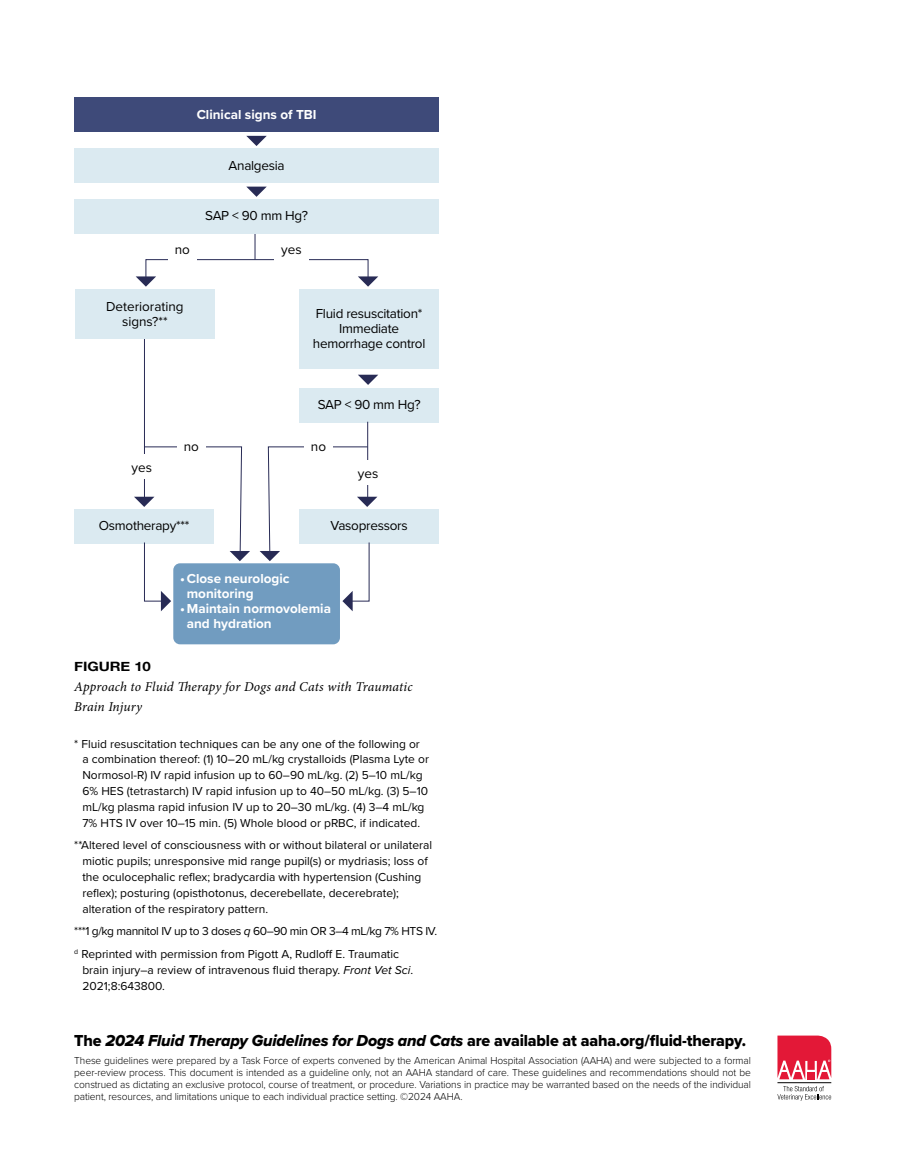
<style>
.page{position:relative;width:905px;height:1175px;background:#fff}
.page>*{position:absolute;margin:0;border:0;box-sizing:border-box;transform-origin:0 0}
.t1{font:16.5px "Proxima Nova Extrabld";letter-spacing:-.01em;color:#000}
.t2{font:13.5px/15px "Proxima Nova";letter-spacing:-.02em;color:#000;text-align:center}
.t3{font:700 13.5px/15px "Proxima Nova";color:#fff}
.t4{font:italic 13.5px/20.4px "Minion Pro";letter-spacing:.01em;color:#000}
.t5{font:13.5px/15px "Proxima Nova";color:#000;text-align:center}
.t6{font:700 12.9px "Helvetica Neue";letter-spacing:-.005em;color:#000;scale:1.16 1}
.t7{font:12px/15.9px "Proxima Nova";color:#000}
.t8{font:300 10.5px/12px "Proxima Nova";letter-spacing:-.01em;color:#000;text-align:justify}
.s1{font-style:italic}
.s2{font-family:"Proxima Nova Extrabld It"}
</style>
<div class="page">
<hr style="left:777px;top:1082px;width:54px;height:1px;background:#000">
<svg style="left:777px;top:1035px;width:54px;height:44px;background:#e8425b"></svg>
<svg style="left:777px;top:1085px;width:54px;height:15px"></svg>
<hr style="left:144px;top:337px;width:1px;height:165px;background:#282b55">
<div style="left:146px;top:259px;width:222px;height:23px;border:1px solid #282b55"></div>
<svg style="left:136px;top:276px;width:20px;height:11px"></svg>
<svg style="left:358px;top:276px;width:20px;height:11px"></svg>
<svg style="left:255px;top:234px;width:1px;height:25px"></svg>
<div style="left:168px;top:237px;width:29px;height:31px;background:#fff"></div>
<div style="left:274px;top:237px;width:34px;height:31px;background:#fff"></div>
<div style="left:74px;top:97px;width:365px;height:35px;background:#3e4a79"></div>
<div style="left:74px;top:148px;width:365px;height:35px;background:#dbeaf1"></div>
<div style="left:74px;top:199px;width:365px;height:35px;background:#dbeaf1"></div>
<div style="left:299px;top:387px;width:140px;height:35px;background:#dbeaf1"></div>
<div style="left:299px;top:508px;width:140px;height:35px;background:#dbeaf1"></div>
<div style="left:74px;top:508px;width:140px;height:35px;background:#dbeaf1"></div>
<div style="left:173px;top:563px;width:167px;height:81px;background:#719cc0;border-radius:7px"></div>
<svg style="left:246px;top:136px;width:21px;height:10px"></svg>
<svg style="left:246px;top:187px;width:21px;height:10px"></svg>
<div style="left:75px;top:289px;width:140px;height:50px;background:#dbeaf1"></div>
<div style="left:299px;top:289px;width:140px;height:80px;background:#dbeaf1"></div>
<svg style="left:358px;top:375px;width:20px;height:10px"></svg>
<hr style="left:367px;top:422px;width:1px;height:80px;background:#282b55">
<svg style="left:134px;top:446px;width:116px;height:165px"></svg>
<svg style="left:259px;top:446px;width:118px;height:165px"></svg>
<p class="t3" style="left:197px;top:106px;width:121px">Clinical signs of TBI</p>
<p class="t2" style="left:228px;top:157px;width:58px">Analgesia</p>
<p class="t2" style="left:205px;top:208px;width:104px">SAP &lt; 90 mm Hg?</p>
<p class="t2" style="left:175px;top:242px;width:17px">no</p>
<p class="t2" style="left:281px;top:242px;width:22px">yes</p>
<p class="t5" style="left:106px;top:298px;width:79px">Deteriorating signs?**</p>
<p class="t2" style="left:313px;top:305px;width:114px">Fluid resuscitation*<br>Immediate hemorrhage control</p>
<p class="t2" style="left:132px;top:459px;width:22px">yes</p>
<p class="t2" style="left:184px;top:438px;width:17px">no</p>
<p class="t2" style="left:318px;top:396px;width:104px">SAP &lt; 90 mm Hg?</p>
<p class="t2" style="left:311px;top:438px;width:17px">no</p>
<p class="t2" style="left:358px;top:465px;width:22px">yes</p>
<p class="t2" style="left:99px;top:517px;width:92px">Osmotherapy***</p>
<p class="t2" style="left:330px;top:517px;width:78px">Vasopressors</p>
<p class="t3" style="left:187px;top:571px;width:104px;text-indent:-7px">•Close neurologic monitoring</p>
<p class="t3" style="left:187px;top:601px;width:146px;text-indent:-7px">•Maintain normovolemia and hydration</p>
<p class="t6" style="left:74px;top:656px;width:68px">FIGURE 10</p>
<p class="t4" style="left:74px;top:676px;width:340px">Approach to Fluid Therapy for Dogs and Cats with Traumatic<br>Brain Injury</p>
<p class="t7" style="left:82px;top:735px;width:348px;text-indent:-8px">* Fluid resuscitation techniques can be any one of the following or a combination thereof: (1) 10–20 mL/kg crystalloids (Plasma Lyte or Normosol-R) IV rapid infusion up to 60–90 mL/kg. (2) 5–10 mL/kg 6% HES (tetrastarch) IV rapid infusion up to 40–50 mL/kg. (3) 5–10 mL/kg plasma rapid infusion IV up to 20–30 mL/kg. (4) 3–4 mL/kg 7% HTS IV over 10–15 min. (5) Whole blood or pRBC, if indicated.</p>
<p class="t7" style="left:82px;top:837px;width:351px;text-indent:-8px">**Altered level of consciousness with or without bilateral or unilateral miotic pupils; unresponsive mid range pupil(s) or mydriasis; loss of the oculocephalic reflex; bradycardia with hypertension (Cushing reflex); posturing (opisthotonus, decerebellate, decerebrate); alteration of the respiratory pattern.</p>
<p class="t7" style="left:74px;top:919px;width:364px;line-height:22.6px">***1 g/kg mannitol IV up to 3 doses <span class="s1">q</span> 60–90 min OR 3–4 mL/kg 7% HTS IV. <sup>d</sup> Reprinted with permission from Pigott A, Rudloff E. Traumatic</p>
<p class="t7" style="left:82px;top:961px;width:332px">brain injury–a review of intravenous fluid therapy. <span class="s1">Front Vet Sci</span>.<br>2021;8:643800.</p>
<h1 class="t1" style="left:74px;top:1027px;width:673px">The <span class="s2">2024 Fluid Therapy Guidelines for Dogs and Cats</span> are available at aaha.org/fluid-therapy.</h1>
<p class="t8" style="left:74px;top:1054px;width:678px">These guidelines were prepared by a Task Force of experts convened by the American Animal Hospital Association (AAHA) and were subjected to a formal peer-review process. This document is intended as a guideline only, not an AAHA standard of care. These guidelines and recommendations should not be construed as dictating an exclusive protocol, course of treatment, or procedure. Variations in practice may be warranted based on the needs of the individual patient, resources, and limitations unique to each individual practice setting. ©2024 AAHA.</p>
</div>
